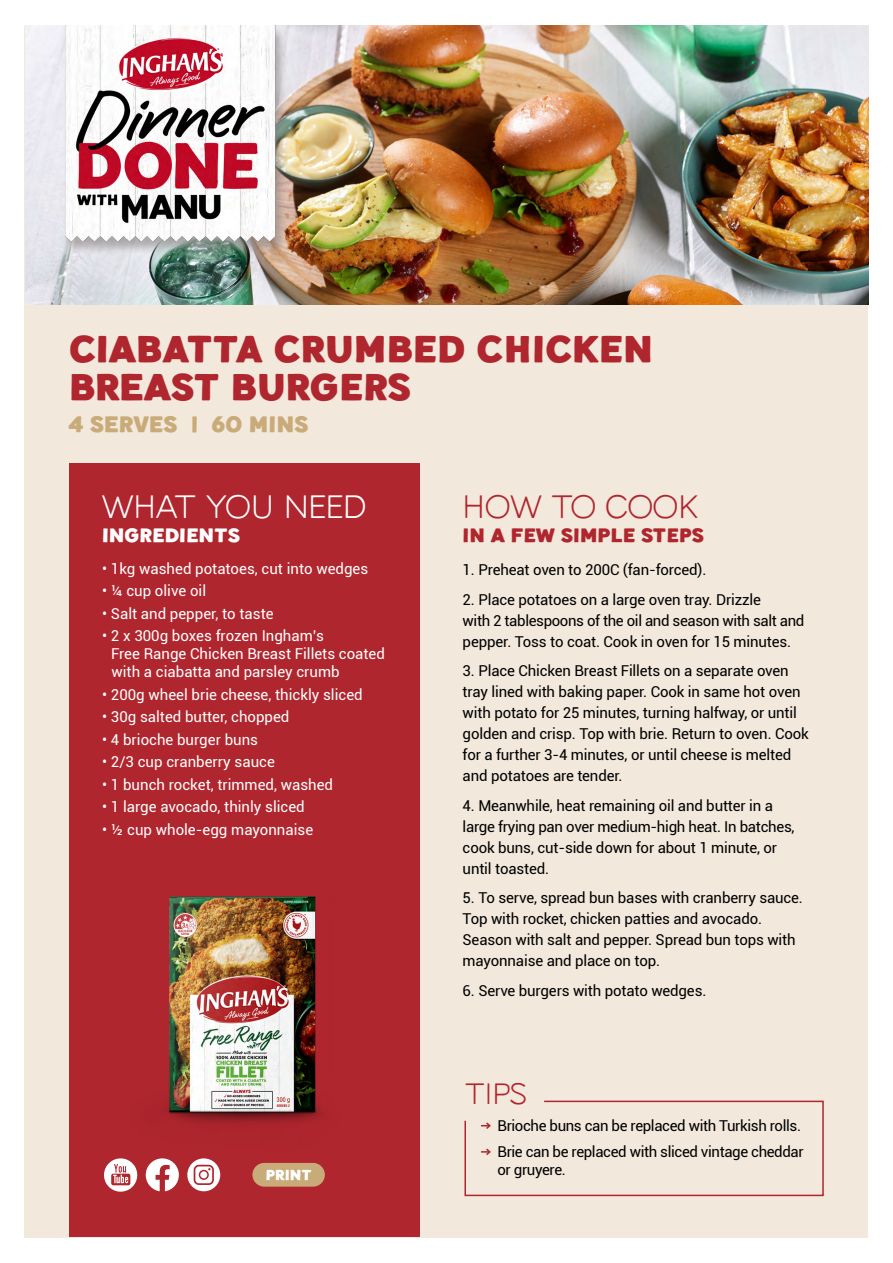
<style>
.page{position:relative;width:893px;height:1263px;background:#fff}
.page>*{position:absolute;margin:0;border:0;box-sizing:border-box;transform-origin:0 0}
.t1{font:700 37.5px/37.5px "Nauticus LC";color:#b0262e}
.t2{font:100 33px "Nauticus LC";color:#fff}
.t3{font:100 33px "Nauticus LC";color:#b0262e}
.t4{font:100 30px "Nauticus LC";color:#b0262e}
.t5{font:700 22.5px "Nauticus LC";color:#c9ab7a}
.t6{font:700 19.5px "Nauticus LC";color:#b0262e}
.t7{font:700 19.5px "Nauticus LC";color:#fff}
.t8{font:15px/21px "Roboto";letter-spacing:-.01em;color:#000}
.t9{font:15px/18px "Roboto";color:#fff}
.t10{font:700 14.7px "Nauticus LC";color:#fff}
</style>
<div class="page">
<div style="left:25px;top:26px;width:843px;height:1211px;background:#f2e8db"></div>
<div style="left:69px;top:463px;width:351px;height:774px;background:#b0262e"></div>
<img style="left:164px;top:896px;width:159px;height:228px">
<img style="left:25px;top:26px;width:843px;height:279px">
<svg style="left:464px;top:1100px;width:360px;height:97px"></svg>
<img style="left:49px;top:26px;width:243px;height:232px">
<svg style="left:187px;top:1158px;width:33px;height:33px"></svg>
<div style="left:252px;top:1163px;width:73px;height:24px;background:#c9ab7a;border-radius:12px"></div>
<svg style="left:104px;top:1158px;width:75px;height:34px"></svg>
<h1 class="t1" style="left:69px;top:331px;width:586px">CIABATTA CRUMBED CHICKEN<br>BREAST BURGERS</h1>
<h3 class="t5" style="left:68px;top:408px;width:242px">4 SERVES | 60 MINS</h3>
<h2 class="t2" style="left:102px;top:485px;width:266px">WHAT YOU NEED</h2>
<h3 class="t7" style="left:102px;top:521px;width:140px">INGREDIENTS</h3>
<p class="t9" style="left:102px;top:559px;width:268px">• 1kg washed potatoes, cut into wedges</p>
<p class="t9" style="left:102px;top:581px;width:106px">• ¼ cup olive oil</p>
<p class="t9" style="left:102px;top:604px;width:173px">• Salt and pepper, to taste</p>
<p class="t9" style="left:111px;top:626px;width:275px;text-indent:-9px">• 2 x 300g boxes frozen Ingham’s<br>Free Range Chicken Breast Fillets coated with a ciabatta and parsley crumb</p>
<p class="t9" style="left:102px;top:685px;width:262px">• 200g wheel brie cheese, thickly sliced</p>
<p class="t9" style="left:102px;top:707px;width:189px">• 30g salted butter, chopped</p>
<p class="t9" style="left:102px;top:730px;width:157px">• 4 brioche burger buns</p>
<p class="t9" style="left:102px;top:752px;width:174px">• 2/3 cup cranberry sauce</p>
<p class="t9" style="left:102px;top:775px;width:232px">• 1 bunch rocket, trimmed, washed</p>
<p class="t9" style="left:102px;top:797px;width:204px">• 1 large avocado, thinly sliced</p>
<p class="t9" style="left:102px;top:820px;width:213px">• ½ cup whole-egg mayonnaise</p>
<p class="t10" style="left:265px;top:1164px;width:48px">PRINT</p>
<h2 class="t3" style="left:463px;top:485px;width:237px">HOW TO COOK</h2>
<h3 class="t6" style="left:463px;top:521px;width:243px">IN A FEW SIMPLE STEPS</h3>
<p class="t8" style="left:463px;top:559px;width:245px">1. Preheat oven to 200C (fan-forced).</p>
<p class="t8" style="left:463px;top:588px;width:343px">2. Place potatoes on a large oven tray. Drizzle<br>with 2 tablespoons of the oil and season with salt and pepper. Toss to coat. Cook in oven for 15 minutes.</p>
<p class="t8" style="left:463px;top:660px;width:348px">3. Place Chicken Breast Fillets on a separate oven tray lined with baking paper. Cook in same hot oven with potato for 25 minutes, turning halfway, or until golden and crisp. Top with brie. Return to oven. Cook for a further 3-4 minutes, or until cheese is melted and potatoes are tender.</p>
<p class="t8" style="left:463px;top:794px;width:333px">4. Meanwhile, heat remaining oil and butter in a large frying pan over medium-high heat. In batches, cook buns, cut-side down for about 1 minute, or until toasted.</p>
<p class="t8" style="left:463px;top:887px;width:342px">5. To serve, spread bun bases with cranberry sauce.<br>Top with rocket, chicken patties and avocado.<br>Season with salt and pepper. Spread bun tops with mayonnaise and place on top.</p>
<p class="t8" style="left:463px;top:979px;width:245px">6. Serve burgers with potato wedges.</p>
<h3 class="t4" style="left:465px;top:1075px;width:63px">TIPS</h3>
<p class="t8" style="left:497px;top:1111px;width:308px;line-height:26.5px">Brioche buns can be replaced with Turkish rolls.<br>Brie can be replaced with sliced vintage cheddar</p>
<p class="t8" style="left:497px;top:1159px;width:70px">or gruyere.</p>
</div>
